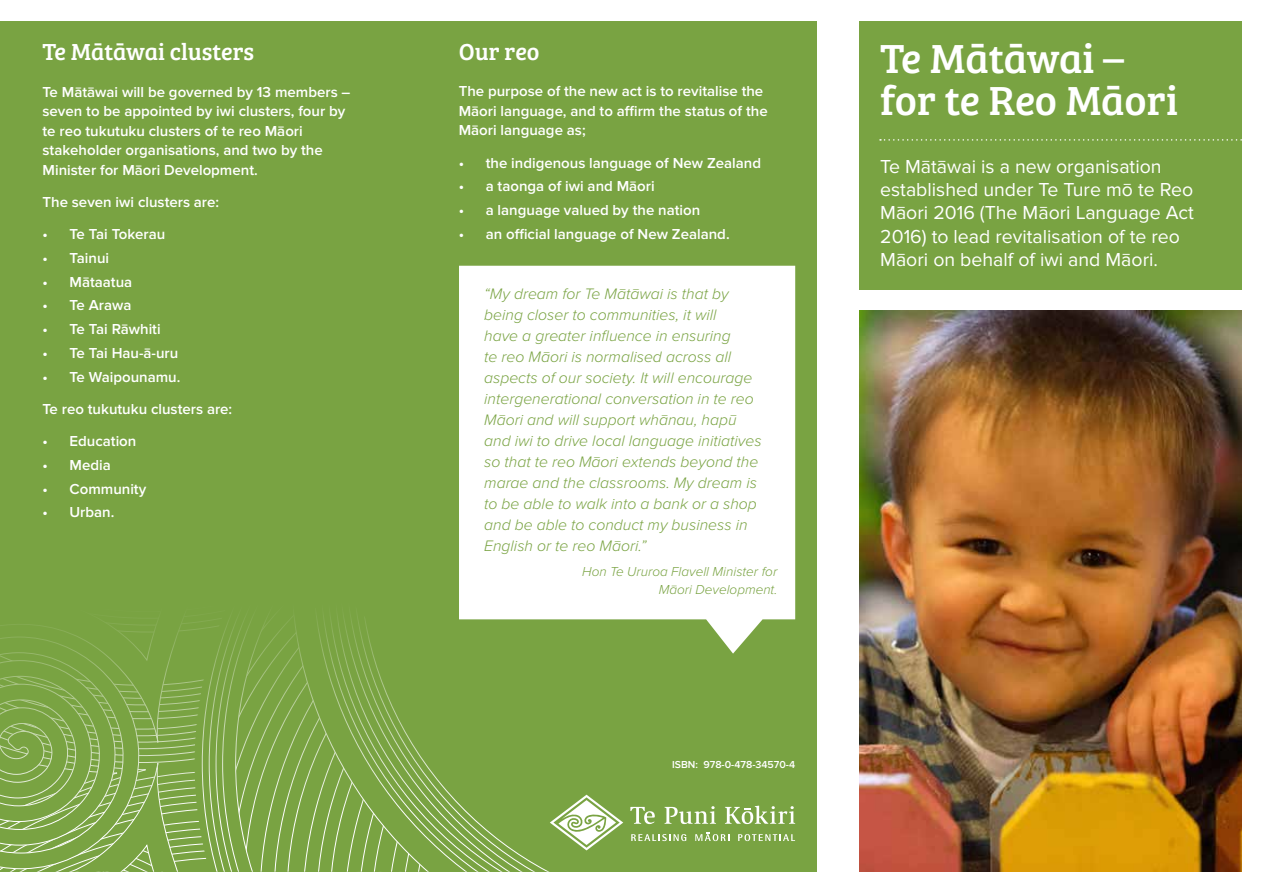
<style>
.page{position:relative;width:1263px;height:893px;background:#fff}
.page>*{position:absolute;margin:0;border:0;box-sizing:border-box;transform-origin:0 0}
.t1{font:42px/42px "Bree Serif";letter-spacing:-.01em;color:#fff}
.t2{font:24px "Bree Serif";letter-spacing:-.005em;color:#fff}
.t3{font:19.5px/23.4px "Proxima Nova";color:#fff}
.t4{font:italic 300 15.75px/21px "Proxima Nova";color:#79a342}
.t5{font:600 15px/19.5px "Proxima Nova";color:#fff}
.t6{font:italic 300 13.5px/18px "Proxima Nova";color:#79a342;text-align:right}
.t7{font:600 10.5px "Proxima Nova";color:#fff}
</style>
<div class="page">
<div style="left:859px;top:21px;width:383px;height:268px;background:#79a342"></div>
<svg style="left:880px;top:139px;width:362px;height:2px"></svg>
<div style="left:0;top:22px;width:816px;height:850px;background:#79a342"></div>
<div style="left:459px;top:266px;width:336px;height:388px;background:#fff"></div>
<img style="left:859px;top:311px;width:383px;height:561px">
<svg style="left:630px;top:807px;width:25px;height:17px"></svg>
<svg style="left:664px;top:806px;width:52px;height:18px"></svg>
<svg style="left:725px;top:806px;width:70px;height:18px"></svg>
<svg style="left:631px;top:834px;width:55px;height:7px"></svg>
<svg style="left:738px;top:834px;width:57px;height:7px"></svg>
<svg style="left:695px;top:832px;width:34px;height:9px"></svg>
<svg style="left:0;top:600px;width:623px;height:272px"></svg>
<h2 class="t2" style="left:43px;top:34px;width:213px">Te Mātāwai clusters</h2>
<p class="t5" style="left:43px;top:82px;width:309px">Te Mātāwai will be governed by 13 members – seven to be appointed by iwi clusters, four by te reo tukutuku clusters of te reo Māori stakeholder organisations, and two by the Minister for Māori Development.</p>
<p class="t5" style="left:43px;top:192px;width:178px">The seven iwi clusters are:</p>
<p class="t5" style="left:43px;top:225px;width:124px">• Te Tai Tokerau</p>
<p class="t5" style="left:43px;top:248px;width:68px">• Tainui</p>
<p class="t5" style="left:43px;top:272px;width:91px">• Mātaatua</p>
<p class="t5" style="left:43px;top:296px;width:90px">• Te Arawa</p>
<p class="t5" style="left:43px;top:320px;width:120px">• Te Tai Rāwhiti</p>
<p class="t5" style="left:43px;top:343px;width:137px">• Te Tai Hau-ā-uru</p>
<p class="t5" style="left:43px;top:361px;width:191px;line-height:32.2px">• Te Waipounamu.<br>Te reo tukutuku clusters are:</p>
<p class="t5" style="left:43px;top:432px;width:95px">• Education</p>
<p class="t5" style="left:43px;top:455px;width:70px">• Media</p>
<p class="t5" style="left:43px;top:479px;width:105px">• Community</p>
<p class="t5" style="left:43px;top:503px;width:73px">• Urban.</p>
<h2 class="t2" style="left:459px;top:34px;width:82px">Our reo</h2>
<p class="t5" style="left:459px;top:82px;width:310px">The purpose of the new act is to revitalise the<br>Māori language, and to affirm the status of the<br>Māori language as;</p>
<p class="t5" style="left:459px;top:153px;width:304px">• the indigenous language of New Zealand</p>
<p class="t5" style="left:459px;top:177px;width:197px">• a taonga of iwi and Māori</p>
<p class="t5" style="left:459px;top:201px;width:243px">• a language valued by the nation</p>
<p class="t5" style="left:459px;top:224px;width:272px">• an official language of New Zealand.</p>
<p class="t4" style="left:484px;top:284px;width:279px">“My dream for Te Mātāwai is that by being closer to communities, it will<br>have a greater influence in ensuring<br>te reo Māori is normalised across all aspects of our society. It will encourage intergenerational conversation in te reo Māori and will support whānau, hapū and iwi to drive local language initiatives so that te reo Māori extends beyond the marae and the classrooms. My dream is to be able to walk into a bank or a shop and be able to conduct my business in English or te reo Māori.”</p>
<p class="t6" style="left:582px;top:563px;width:197px">Hon Te Ururoa Flavell Minister for<br>Māori Development.</p>
<p class="t7" style="left:672px;top:759px;width:124px">ISBN: 978-0-478-34570-4</p>
<h1 class="t1" style="left:880px;top:35px;width:299px">Te Mātāwai – for te Reo Māori</h1>
<h3 class="t3" style="left:880px;top:155px;width:315px">Te Mātāwai is a new organisation established under Te Ture mō te Reo Māori 2016 (The Māori Language Act 2016) to lead revitalisation of te reo Māori on behalf of iwi and Māori.</h3>
</div>
